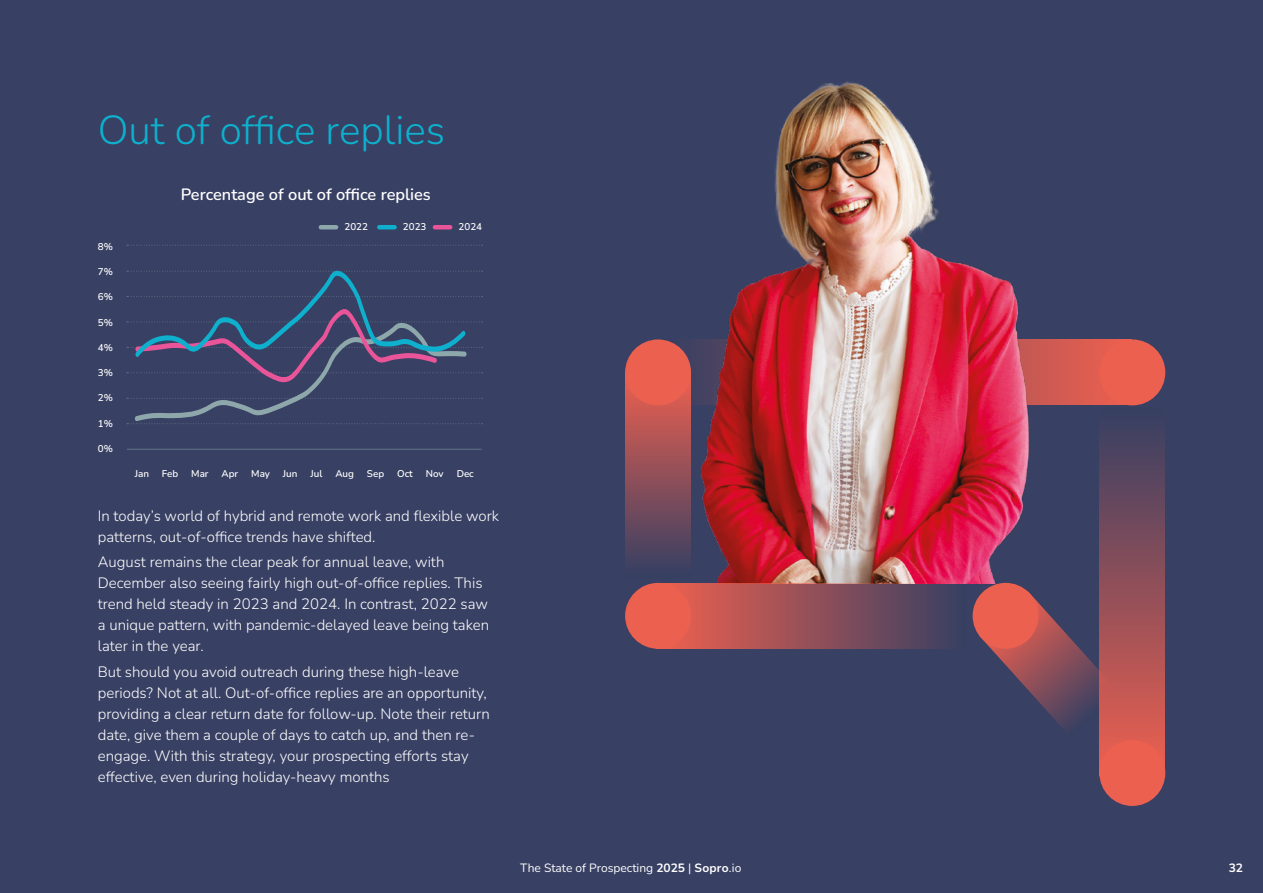
<style>
.page{position:relative;width:1263px;height:893px;background:#384063}
.page>*{position:absolute;margin:0;border:0;box-sizing:border-box;transform-origin:0 0}
.t1{font:300 40.5px "Nunito";color:#0eb0cd}
.t2{font:600 16.35px "Nunito";color:#fff}
.t3{font:300 15px/21px "Nunito";color:#fff}
.t4{font:12px "Nunito";color:#fff}
.t5{font:700 12px "Nunito";color:#fff}
.t6{font:600 9.75px "Nunito";color:#fff}
.s1{font-weight:700}
</style>
<div class="page">
<hr style="left:127px;top:449px;width:355px;height:1px;background:#8da7ab">
<svg style="left:127px;top:245px;width:356px;height:1px"></svg>
<hr style="left:379px;top:225px;width:16px;height:4px;background:#0eb0cd">
<hr style="left:435px;top:225px;width:15px;height:4px;background:#ea5599">
<hr style="left:321px;top:225px;width:15px;height:4px;background:#8da7ab">
<svg style="left:127px;top:270px;width:356px;height:154px"></svg>
<div style="left:1099px;top:339px;width:66px;height:66px;background:#ec6050;border-radius:50%"></div>
<div style="left:1099px;top:740px;width:66px;height:66px;background:#ec6050;border-radius:50%"></div>
<div style="left:661px;top:339px;width:470px;height:66px;background:#e05d51"></div>
<div style="left:1099px;top:407px;width:66px;height:368px;background:linear-gradient(to bottom,#353f63,#ef604f)"></div>
<img style="left:626px;top:81px;width:438px;height:502px">
<div style="left:625px;top:583px;width:66px;height:66px;background:#ec6050;border-radius:50%"></div>
<div style="left:656px;top:583px;width:310px;height:66px;background:linear-gradient(to right,#f3614f,#373f62)"></div>
<div style="left:973px;top:583px;width:65px;height:66px;background:#ec6050;border-radius:50%"></div>
<svg style="left:979px;top:591px;width:142px;height:148px"></svg>
<h1 class="t1" style="left:98px;top:102px;width:349px">Out of office replies</h1>
<p class="t2" style="left:181px;top:183px;width:252px">Percentage of out of office replies</p>
<p class="t6" style="left:98px;top:240px;width:17px">8%</p>
<p class="t6" style="left:98px;top:265px;width:17px">7%</p>
<p class="t6" style="left:98px;top:290px;width:17px">6%</p>
<p class="t6" style="left:98px;top:315px;width:17px">5%</p>
<p class="t6" style="left:98px;top:341px;width:17px">4%</p>
<p class="t6" style="left:98px;top:366px;width:17px">3%</p>
<p class="t6" style="left:98px;top:391px;width:17px">2%</p>
<p class="t6" style="left:98px;top:416px;width:17px">1%</p>
<p class="t6" style="left:98px;top:442px;width:17px">0%</p>
<p class="t6" style="left:344px;top:220px;width:25px">2022</p>
<p class="t6" style="left:403px;top:220px;width:25px">2023</p>
<p class="t6" style="left:459px;top:220px;width:25px">2024</p>
<p class="t6" style="left:135px;top:466px;width:16px">Jan</p>
<p class="t6" style="left:162px;top:466px;width:18px">Feb</p>
<p class="t6" style="left:191px;top:466px;width:19px">Mar</p>
<p class="t6" style="left:222px;top:466px;width:18px">Apr</p>
<p class="t6" style="left:251px;top:466px;width:20px">May</p>
<p class="t6" style="left:283px;top:466px;width:16px">Jun</p>
<p class="t6" style="left:310px;top:466px;width:13px">Jul</p>
<p class="t6" style="left:335px;top:466px;width:20px">Aug</p>
<p class="t6" style="left:367px;top:466px;width:19px">Sep</p>
<p class="t6" style="left:397px;top:466px;width:17px">Oct</p>
<p class="t6" style="left:426px;top:466px;width:19px">Nov</p>
<p class="t6" style="left:457px;top:466px;width:19px">Dec</p>
<p class="t3" style="left:98px;top:505px;width:403px">In today’s world of hybrid and remote work and flexible work patterns, out-of-office trends have shifted.</p>
<p class="t3" style="left:98px;top:551px;width:393px">August remains the clear peak for annual leave, with December also seeing fairly high out-of-office replies. This trend held steady in 2023 and 2024. In contrast, 2022 saw a unique pattern, with pandemic-delayed leave being taken later in the year.</p>
<p class="t3" style="left:98px;top:660px;width:393px">But should you avoid outreach during these high-leave periods? Not at all. Out-of-office replies are an opportunity, providing a clear return date for follow-up. Note their return date, give them a couple of days to catch up, and then re&shy;engage. With this strategy, your prospecting efforts stay effective, even during holiday-heavy months</p>
<p class="t4" style="left:520px;top:860px;width:223px">The State of Prospecting <span class="s1">2025</span> | <span class="s1">Sopro</span>.io</p>
<p class="t5" style="left:1229px;top:860px;width:16px">32</p>
</div>
